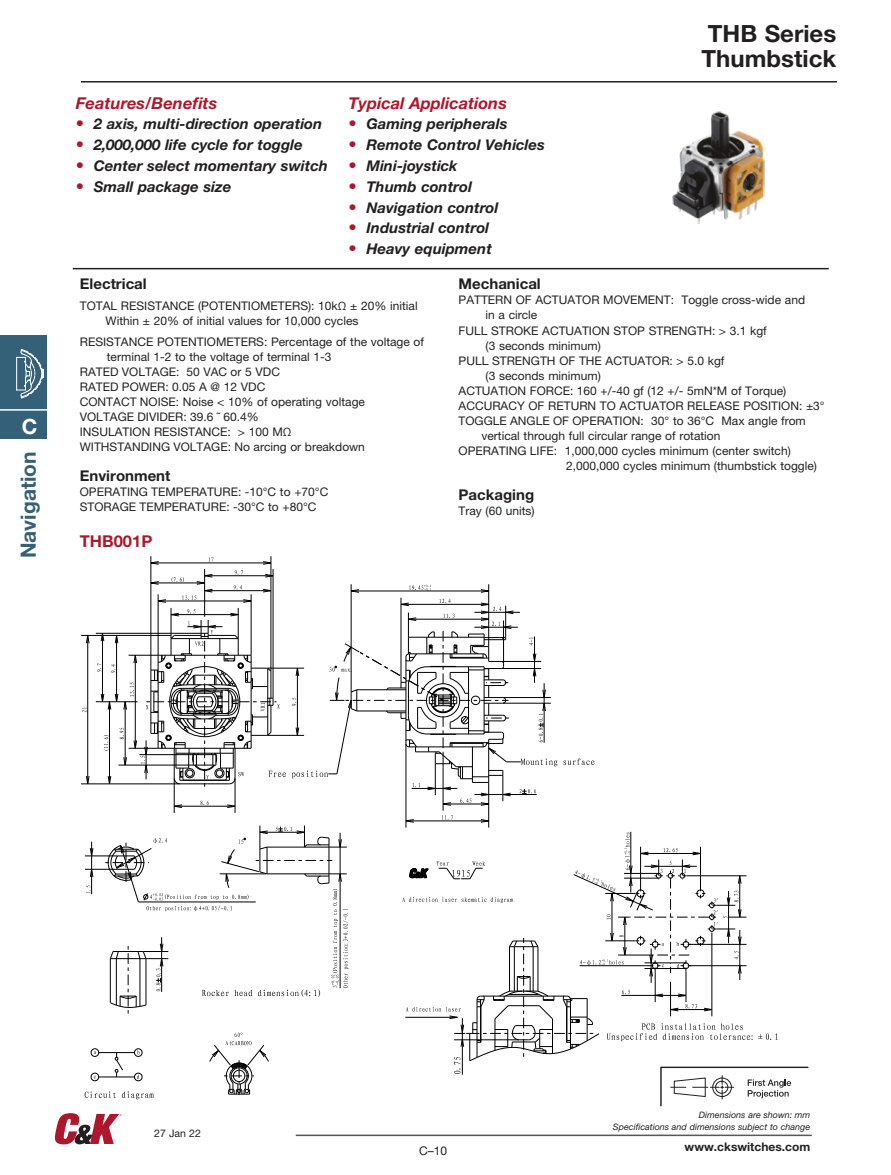
<style>
.page{position:relative;width:891px;height:1175px;background:#fff}
.page>*{position:absolute;margin:0;border:0;box-sizing:border-box;transform-origin:0 0}
.Page_head_left{font:700 23.7px/25.2px "Helvetica Neue LT Std";color:#231f20}
.t1{font:700 21px "Helvetica Neue LT Std";color:#346078}
.t2{font:700 21px "Helvetica Neue LT Std";color:#fff}
.Series_hi-lite_head{font:italic 700 16.35px "Helvetica Neue LT Std";color:#ae172b}
.t3{font:700 16.35px "Helvetica Neue LT Std";color:#ae172b}
.Series_hi-lite{font:italic 700 14.85px "Helvetica Neue LT Std";color:#231f20}
.Spec_head{font:700 14.85px "Helvetica Neue LT Std";color:#231f20}
.t4{font:12px "Helvetica Neue LT Std";color:#231f20}
.Spec_head-2{font:11.85px/15px "Helvetica Neue LT Std";color:#231f20}
.t5{font:700 11.85px "Helvetica Neue LT Std";color:#231f20}
.t6{font:10.5px "Helvetica Neue LT Std";color:#231f20}
.t7{font:italic 8.85px/11.9px "Helvetica Neue LT Std";color:#231f20;text-align:right}
.s1{font-style:normal;font-size:16.35px;color:#ae172b}
</style>
<div class="page">
<hr style="left:81px;top:81px;width:756px;height:1px;background:#231f20">
<div style="left:0;top:335px;width:47px;height:103px;background:#346078"></div>
<svg style="left:17px;top:349px;width:27px;height:49px"></svg>
<hr style="left:16px;top:357px;width:1px;height:33px;background:#fff">
<hr style="left:0;top:409px;width:48px;height:1px;background:#fff">
<hr style="left:296px;top:1134px;width:516px;height:2px;background:#57585a">
<svg style="left:55px;top:1113px;width:66px;height:31px"></svg>
<hr style="left:73px;top:268px;width:756px;height:1px;background:#231f20">
<img style="left:672px;top:111px;width:93px;height:113px">
<svg style="left:208px;top:557px;width:5px;height:4px"></svg>
<svg style="left:150px;top:561px;width:9px;height:3px"></svg>
<svg style="left:263px;top:561px;width:8px;height:3px"></svg>
<svg style="left:82px;top:707px;width:4px;height:5px"></svg>
<svg style="left:86px;top:775px;width:4px;height:10px"></svg>
<svg style="left:86px;top:634px;width:4px;height:9px"></svg>
<svg style="left:442px;top:815px;width:11px;height:4px"></svg>
<svg style="left:480px;top:819px;width:10px;height:3px"></svg>
<svg style="left:405px;top:819px;width:9px;height:3px"></svg>
<svg style="left:86px;top:885px;width:4px;height:8px"></svg>
<svg style="left:90px;top:867px;width:3px;height:10px"></svg>
<svg style="left:90px;top:847px;width:3px;height:11px"></svg>
<svg style="left:85px;top:1091px;width:69px;height:8px"></svg>
<hr style="left:87px;top:635px;width:1px;height:149px;background:#000">
<hr style="left:151px;top:556px;width:1px;height:114px;background:#000">
<hr style="left:91px;top:841px;width:1px;height:53px;background:#000">
<hr style="left:174px;top:778px;width:1px;height:35px;background:#000">
<hr style="left:204px;top:569px;width:1px;height:48px;background:#000">
<hr style="left:235px;top:778px;width:1px;height:35px;background:#000">
<hr style="left:271px;top:556px;width:1px;height:115px;background:#000">
<hr style="left:273px;top:569px;width:1px;height:129px;background:#000">
<hr style="left:406px;top:744px;width:1px;height:83px;background:#000">
<hr style="left:443px;top:767px;width:1px;height:43px;background:#000">
<hr style="left:85px;top:869px;width:33px;height:1px;background:#000">
<hr style="left:85px;top:855px;width:33px;height:1px;background:#000">
<hr style="left:488px;top:782px;width:1px;height:45px;background:#000">
<hr style="left:99px;top:1076px;width:35px;height:1px;background:#000">
<hr style="left:99px;top:1052px;width:35px;height:1px;background:#000">
<hr style="left:406px;top:820px;width:83px;height:1px;background:#000">
<hr style="left:81px;top:783px;width:99px;height:1px;background:#000">
<hr style="left:96px;top:701px;width:42px;height:1px;background:#000">
<hr style="left:81px;top:635px;width:90px;height:1px;background:#000">
<hr style="left:96px;top:633px;width:105px;height:1px;background:#000">
<hr style="left:631px;top:831px;width:1px;height:61px;background:#000">
<hr style="left:151px;top:562px;width:120px;height:1px;background:#000">
<div style="left:91px;top:1048px;width:8px;height:8px;border:1px solid #000;border-radius:50%"></div>
<div style="left:91px;top:1072px;width:8px;height:9px;border:1px solid #000;border-radius:50%"></div>
<div style="left:134px;top:1048px;width:8px;height:8px;border:1px solid #000;border-radius:50%"></div>
<div style="left:134px;top:1072px;width:8px;height:9px;border:1px solid #000;border-radius:50%"></div>
<svg style="left:209px;top:1032px;width:60px;height:63px"></svg>
<svg style="left:115px;top:1052px;width:8px;height:25px"></svg>
<svg style="left:105px;top:825px;width:243px;height:188px"></svg>
<svg style="left:97px;top:570px;width:498px;height:238px"></svg>
<hr style="left:544px;top:683px;width:1px;height:59px;background:#000">
<hr style="left:474px;top:794px;width:63px;height:1px;background:#000">
<svg style="left:402px;top:832px;width:407px;height:274px"></svg>
<hr style="left:462px;top:1018px;width:1px;height:56px;background:#000">
<hr style="left:503px;top:703px;width:48px;height:1px;background:#000">
<hr style="left:503px;top:697px;width:48px;height:1px;background:#000">
<h2 class="t2" style="left:22px;top:413px;width:17px">C</h2>
<h2 class="t1" style="left:16px;top:558px;width:108px;rotate:-90deg">Navigation</h2>
<p class="Series_hi-lite_head" style="left:76px;top:93px;width:143px">Features/Benefits</p>
<p class="Series_hi-lite" style="left:76px;top:115px;width:248px"><span class="s1">•</span> 2 axis, multi-direction operation</p>
<p class="Series_hi-lite" style="left:76px;top:136px;width:229px"><span class="s1">•</span> 2,000,000 life cycle for toggle</p>
<p class="Series_hi-lite" style="left:76px;top:156px;width:254px"><span class="s1">•</span> Center select momentary switch</p>
<p class="Series_hi-lite" style="left:76px;top:177px;width:157px"><span class="s1">•</span> Small package size</p>
<p class="Series_hi-lite_head" style="left:348px;top:93px;width:160px">Typical Applications</p>
<p class="Series_hi-lite" style="left:348px;top:115px;width:161px"><span class="s1">•</span> Gaming peripherals</p>
<p class="Series_hi-lite" style="left:348px;top:136px;width:198px"><span class="s1">•</span> Remote Control Vehicles</p>
<p class="Series_hi-lite" style="left:348px;top:156px;width:111px"><span class="s1">•</span> Mini-joystick</p>
<p class="Series_hi-lite" style="left:348px;top:177px;width:125px"><span class="s1">•</span> Thumb control</p>
<p class="Series_hi-lite" style="left:348px;top:198px;width:151px"><span class="s1">•</span> Navigation control</p>
<p class="Series_hi-lite" style="left:348px;top:219px;width:142px"><span class="s1">•</span> Industrial control</p>
<p class="Series_hi-lite" style="left:348px;top:240px;width:145px"><span class="s1">•</span> Heavy equipment</p>
<p class="Page_head_left" style="left:702px;top:20px;width:136px">THB Series<br>Thumbstick</p>
<p class="Spec_head" style="left:80px;top:274px;width:68px">Electrical</p>
<p class="Spec_head-2" style="left:106px;top:298px;width:314px;text-indent:-26px">TOTAL RESISTANCE (POTENTIOMETERS): 10kΩ ± 20% initial<br>Within ± 20% of initial values for 10,000 cycles</p>
<p class="Spec_head-2" style="left:107px;top:334px;width:319px;text-indent:-27px">RESISTANCE POTENTIOMETERS: Percentage of the voltage of terminal 1-2 to the voltage of terminal 1-3</p>
<p class="Spec_head-2" style="left:80px;top:364px;width:202px">RATED VOLTAGE: 50 VAC or 5 VDC</p>
<p class="Spec_head-2" style="left:80px;top:379px;width:187px">RATED POWER: 0.05 A @ 12 VDC</p>
<p class="Spec_head-2" style="left:80px;top:394px;width:287px">CONTACT NOISE: Noise &lt; 10% of operating voltage</p>
<p class="Spec_head-2" style="left:80px;top:409px;width:181px">VOLTAGE DIVIDER: 39.6 ˜ 60.4%</p>
<p class="Spec_head-2" style="left:80px;top:424px;width:213px">INSULATION RESISTANCE: &gt; 100 MΩ</p>
<p class="Spec_head-2" style="left:80px;top:439px;width:287px">WITHSTANDING VOLTAGE: No arcing or breakdown</p>
<p class="Spec_head" style="left:80px;top:466px;width:92px">Environment</p>
<p class="Spec_head-2" style="left:80px;top:484px;width:250px">OPERATING TEMPERATURE: -10°C to +70°C</p>
<p class="Spec_head-2" style="left:80px;top:499px;width:238px">STORAGE TEMPERATURE: -30°C to +80°C</p>
<p class="t3" style="left:80px;top:531px;width:74px">THB001P</p>
<p class="Spec_head" style="left:459px;top:275px;width:84px">Mechanical</p>
<p class="Spec_head-2" style="left:486px;top:292px;width:321px;text-indent:-27px">PATTERN OF ACTUATOR MOVEMENT: Toggle cross-wide and in a circle</p>
<p class="Spec_head-2" style="left:486px;top:322px;width:283px;text-indent:-27px">FULL STROKE ACTUATION STOP STRENGTH: &gt; 3.1 kgf (3 seconds minimum)</p>
<p class="Spec_head-2" style="left:486px;top:352px;width:240px;text-indent:-27px">PULL STRENGTH OF THE ACTUATOR: &gt; 5.0 kgf (3 seconds minimum)</p>
<p class="Spec_head-2" style="left:459px;top:382px;width:329px">ACTUATION FORCE: 160 +/-40 gf (12 +/- 5mN*M of Torque)</p>
<p class="Spec_head-2" style="left:459px;top:397px;width:368px">ACCURACY OF RETURN TO ACTUATOR RELEASE POSITION: ±3°</p>
<p class="Spec_head-2" style="left:481px;top:412px;width:326px;text-indent:-23px">TOGGLE ANGLE OF OPERATION: 30° to 36°C Max angle from vertical through full circular range of rotation</p>
<p class="Spec_head-2" style="left:459px;top:442px;width:334px">OPERATING LIFE: 1,000,000 cycles minimum (center switch)</p>
<p class="Spec_head-2" style="left:566px;top:457px;width:252px">2,000,000 cycles minimum (thumbstick toggle)</p>
<p class="Spec_head" style="left:459px;top:485px;width:77px">Packaging</p>
<p class="Spec_head-2" style="left:459px;top:502px;width:78px">Tray (60 units)</p>
<p class="t6" style="left:154px;top:1126px;width:48px">27 Jan 22</p>
<p class="t4" style="left:419px;top:1143px;width:30px">C–10</p>
<p class="t7" style="left:613px;top:1108px;width:199px">Dimensions are shown: mm<br>Specifications and dimensions subject to change</p>
<p class="t5" style="left:685px;top:1139px;width:127px">www.ckswitches.com</p>
</div>
